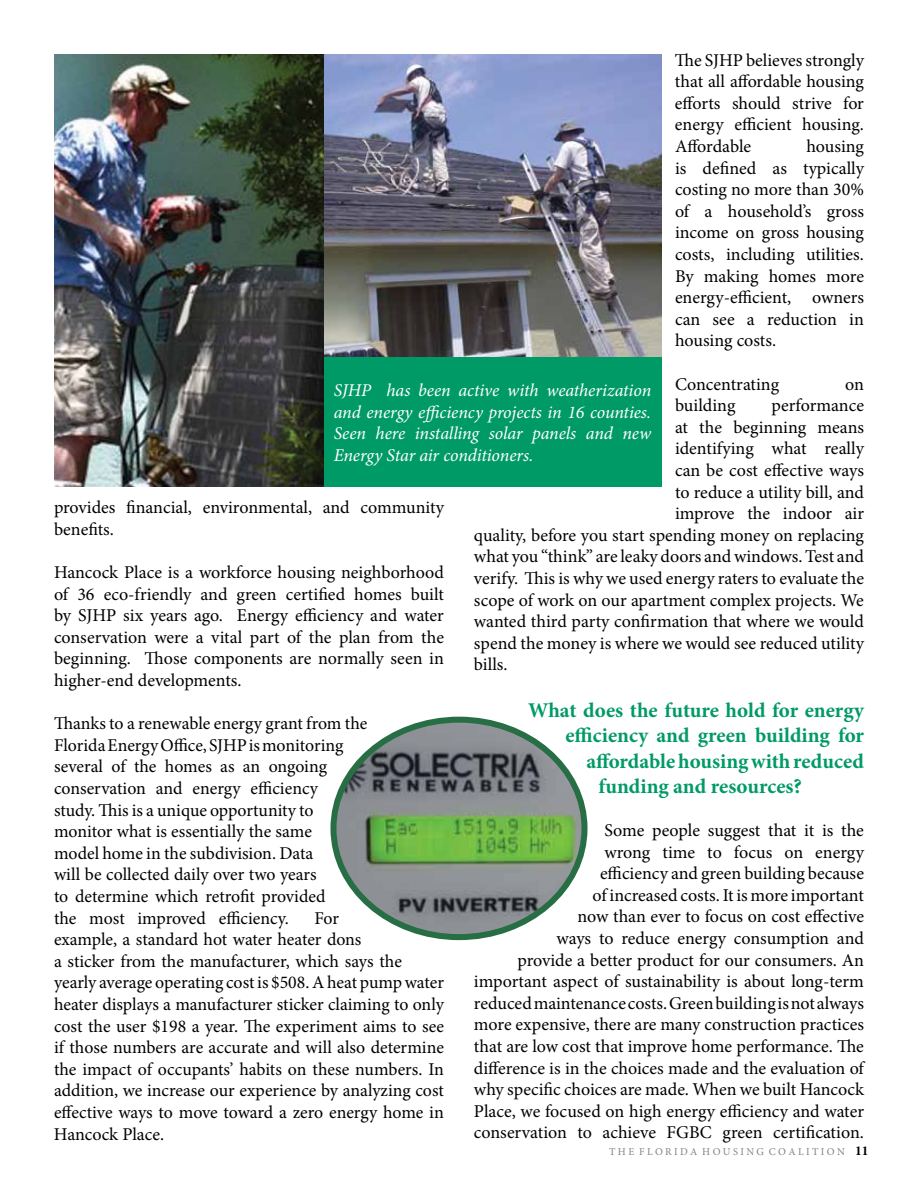
<style>
.page{position:relative;width:918px;height:1188px;background:#fff}
.page>*{position:absolute;margin:0;border:0;box-sizing:border-box;transform-origin:0 0}
.t1{font:700 21px "Minion Pro";color:#009a67}
.t2{font:18px/21.6px "Minion Pro";color:#000}
.t3{font:italic 18px/21.6px "Minion Pro";letter-spacing:-.01em;color:#fff;text-align:justify}
.t4{font:10.5px "Minion Pro";color:#808285}
.s1{font-weight:700;font-size:13.5px;color:#000}
</style>
<div class="page">
<img style="left:336px;top:720px;width:246px;height:217px">
<div style="left:330px;top:717px;width:258px;height:223px;border:6px solid #276e44;border-radius:50%"></div>
<div style="left:270px;top:357px;width:392px;height:129px;background:#009a67"></div>
<img style="left:324px;top:55px;width:338px;height:301px">
<img style="left:54px;top:55px;width:270px;height:432px">
<p class="t2" style="left:675px;top:49px;width:191px;text-align:justify">The SJHP believes strongly that all affordable housing efforts should strive for energy efficient housing.<br>Affordable</p>
<p class="t2" style="left:675px;top:136px;width:191px;text-align:justify;text-indent:131px">housing is defined as typically costing no more than 30% of a household’s gross income on gross housing costs, including utilities.<br>By making homes more energy-efficient, owners can see a reduction in housing costs.</p>
<p class="t2" style="left:675px;top:373px;width:106px">Concentrating</p>
<p class="t2" style="left:845px;top:373px;width:20px">on</p>
<p class="t2" style="left:675px;top:395px;width:62px">building</p>
<p class="t2" style="left:772px;top:395px;width:94px">performance</p>
<p class="t2" style="left:675px;top:416px;width:190px">at the beginning means</p>
<p class="t2" style="left:675px;top:438px;width:191px">identifying what really</p>
<p class="t2" style="left:675px;top:460px;width:191px">can be cost effective ways</p>
<p class="t2" style="left:675px;top:481px;width:191px">to reduce a utility bill, and</p>
<p class="t2" style="left:675px;top:503px;width:191px">improve the indoor air</p>
<p class="t2" style="left:474px;top:524px;width:392px">quality, before you start spending money on replacing</p>
<p class="t2" style="left:474px;top:546px;width:391px">what you “think” are leaky doors and windows. Test and</p>
<p class="t2" style="left:474px;top:568px;width:392px">verify. This is why we used energy raters to evaluate the</p>
<p class="t2" style="left:474px;top:589px;width:391px">scope of work on our apartment complex projects. We</p>
<p class="t2" style="left:474px;top:611px;width:391px">wanted third party confirmation that where we would</p>
<p class="t2" style="left:474px;top:632px;width:392px">spend the money is where we would see reduced utility</p>
<p class="t2" style="left:474px;top:654px;width:35px">bills.</p>
<p class="t1" style="left:528px;top:696px;width:337px">What does the future hold for energy</p>
<p class="t1" style="left:566px;top:721px;width:300px">efficiency and green building for</p>
<p class="t1" style="left:587px;top:746px;width:279px">affordable housing with reduced</p>
<p class="t1" style="left:598px;top:771px;width:205px">funding and resources?</p>
<p class="t2" style="left:474px;top:820px;width:392px;text-align:right">Some people suggest that it is the<br>wrong time to focus on energy<br>efficiency and green building because<br>of increased costs. It is more important<br>now than ever to focus on cost effective<br>ways to reduce energy consumption and<br>provide a better product for our consumers. An important aspect of sustainability is about long-term reduced maintenance costs. Green building is not always more expensive, there are many construction practices that are low cost that improve home performance. The difference is in the choices made and the evaluation of why specific choices are made. When we built Hancock Place, we focused on high energy efficiency and water conservation to achieve FGBC green certification.</p>
<p class="t3" style="left:334px;top:379px;width:319px">SJHP has been active with weatherization and energy efficiency projects in 16 counties.<br>Seen here installing solar panels and new Energy Star air conditioners.</p>
<p class="t2" style="left:54px;top:497px;width:391px">provides financial, environmental, and community benefits.</p>
<p class="t2" style="left:54px;top:562px;width:392px;text-align:justify">Hancock Place is a workforce housing neighborhood of 36 eco-friendly and green certified homes built by SJHP six years ago. Energy efficiency and water conservation were a vital part of the plan from the beginning. Those components are normally seen in higher-end developments.</p>
<p class="t2" style="left:54px;top:713px;width:315px">Thanks to a renewable energy grant from the Florida Energy Office, SJHP is monitoring several of the homes as an ongoing conservation and energy efficiency<br>study. This is a unique opportunity to monitor what is essentially the same<br>model home in the subdivision. Data<br>will be collected daily over two years<br>to determine which retrofit provided<br>the most improved efficiency.</p>
<p class="t2" style="left:54px;top:907px;width:392px;text-indent:260px">For<br>example, a standard hot water heater dons<br>a sticker from the manufacturer, which says the yearly average operating cost is $508. A heat pump water heater displays a manufacturer sticker claiming to only cost the user $198 a year. The experiment aims to see if those numbers are accurate and will also determine the impact of occupants’ habits on these numbers. In addition, we increase our experience by analyzing cost effective ways to move toward a zero energy home in Hancock Place.</p>
<p class="t4" style="left:609px;top:1145px;width:261px">T H E F L O R I D A H O U S I N G C O A L I T I O N <span class="s1">11</span></p>
</div>
